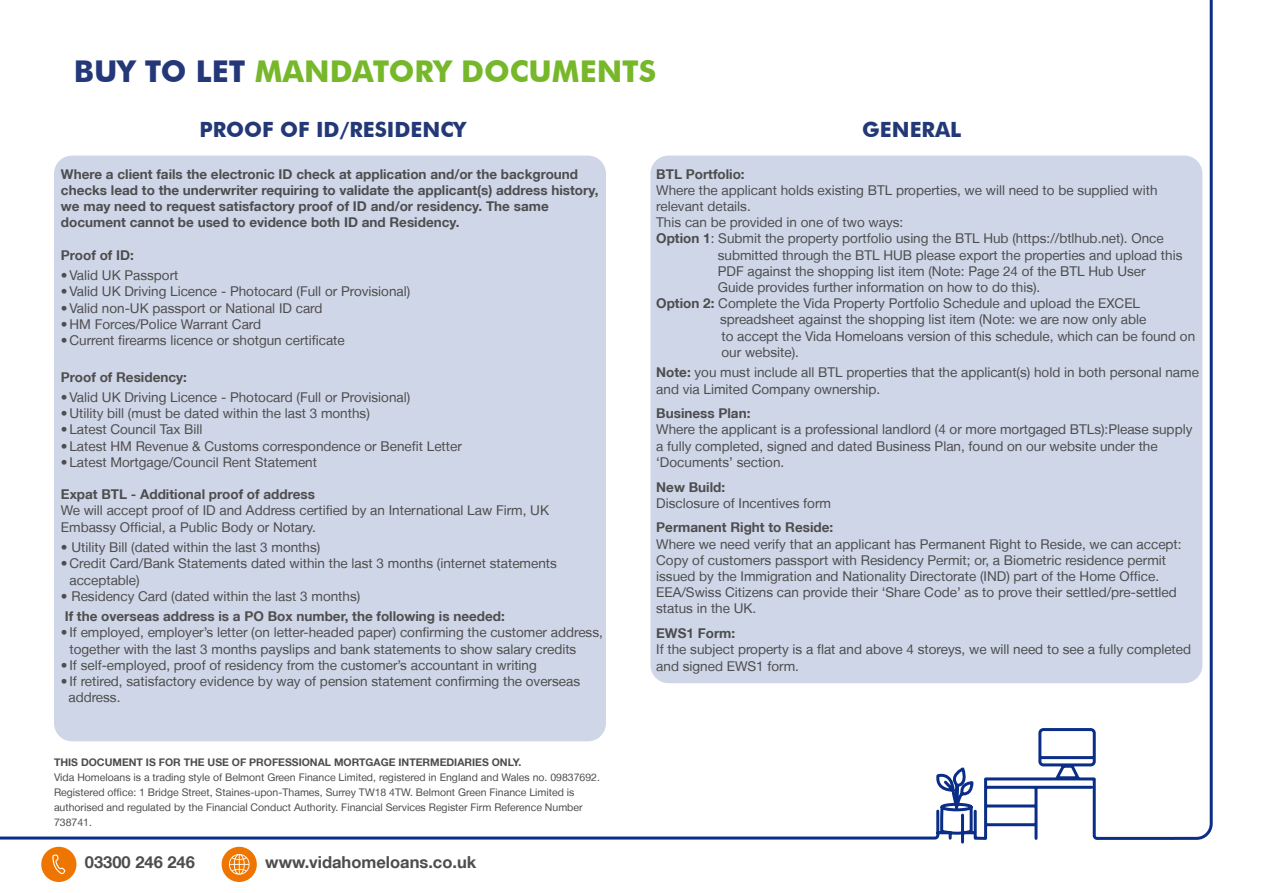
<style>
.page{position:relative;width:1263px;height:893px;background:#fff}
.page>*{position:absolute;margin:0;border:0;box-sizing:border-box;transform-origin:0 0}
.t1{font:700 30px "Futura BT";color:#76b82a}
.t2{font:700 21px "Futura BT";color:#233876}
.t3{font:700 16.5px "Helvetica Neue LT";color:#4d4d4d}
.t4{font:13.5px/16.2px "Helvetica Neue LT";color:#4d4d4e}
.t5{font:13.5px/16.2px "Helvetica Neue LT";color:#4f4d4d}
.t6{font:700 13.5px/16.2px "Helvetica Neue LT";color:#4d4d4e}
.t7{font:700 13.5px "Helvetica Neue LT";color:#4f4d4d}
.t8{font:10.5px/15px "Helvetica Neue LT";color:#4d4d4d}
.t9{font:700 10.5px "Helvetica Neue LT";color:#4d4d4d}
.s1{color:#243879}
.s2{font-weight:700}
</style>
<div class="page">
<div style="left:54px;top:156px;width:552px;height:585px;background:#ced6e7;border-radius:18px"></div>
<div style="left:650px;top:156px;width:552px;height:527px;background:#ced6e7;border-radius:18px"></div>
<svg style="left:1169px;top:0;width:44px;height:840px"></svg>
<svg style="left:0;top:615px;width:1175px;height:267px"></svg>
<h1 class="t1" style="left:74px;top:53px;width:584px"><span class="s1">BUY TO LET</span> MANDATORY DOCUMENTS</h1>
<h2 class="t2" style="left:199px;top:117px;width:268px">PROOF OF ID/RESIDENCY</h2>
<h2 class="t2" style="left:862px;top:117px;width:101px">GENERAL</h2>
<p class="t6" style="left:61px;top:165px;width:539px">Where a client fails the electronic ID check at application and/or the background checks lead to the underwriter requiring to validate the applicant(s) address history, we may need to request satisfactory proof of ID and/or residency. The same document cannot be used to evidence both ID and Residency.</p>
<p class="t7" style="left:61px;top:246px;width:74px">Proof of ID:</p>
<p class="t5" style="left:61px;top:267px;width:119px">•Valid UK Passport</p>
<p class="t5" style="left:61px;top:283px;width:351px">•Valid UK Driving Licence - Photocard (Full or Provisional)</p>
<p class="t5" style="left:61px;top:299px;width:263px">•Valid non-UK passport or National ID card</p>
<p class="t5" style="left:61px;top:316px;width:202px">• HM Forces/Police Warrant Card</p>
<p class="t5" style="left:61px;top:332px;width:285px">• Current firearms licence or shotgun certificate</p>
<p class="t7" style="left:61px;top:368px;width:127px">Proof of Residency:</p>
<p class="t5" style="left:61px;top:389px;width:351px">•Valid UK Driving Licence - Photocard (Full or Provisional)</p>
<p class="t5" style="left:61px;top:405px;width:310px">•Utility bill (must be dated within the last 3 months)</p>
<p class="t5" style="left:61px;top:421px;width:143px">• Latest Council Tax Bill</p>
<p class="t5" style="left:61px;top:438px;width:402px">• Latest HM Revenue &amp; Customs correspondence or Benefit Letter</p>
<p class="t5" style="left:61px;top:454px;width:258px">• Latest Mortgage/Council Rent Statement</p>
<p class="t7" style="left:61px;top:486px;width:255px">Expat BTL - Additional proof of address</p>
<p class="t5" style="left:61px;top:502px;width:490px">We will accept proof of ID and Address certified by an International Law Firm, UK<br>Embassy Official, a Public Body or Notary.</p>
<p class="t5" style="left:61px;top:539px;width:261px">• Utility Bill (dated within the last 3 months)</p>
<p class="t5" style="left:69px;top:555px;width:489px;text-indent:-9px">• Credit Card/Bank Statements dated within the last 3 months (internet statements acceptable)</p>
<p class="t5" style="left:61px;top:588px;width:301px">• Residency Card (dated within the last 3 months)</p>
<p class="t7" style="left:65px;top:608px;width:442px">If the overseas address is a PO Box number, the following is needed:</p>
<p class="t5" style="left:69px;top:624px;width:535px;text-indent:-9px">• If employed, employer’s letter (on letter-headed paper) confirming the customer address, together with the last 3 months payslips and bank statements to show salary credits</p>
<p class="t5" style="left:61px;top:657px;width:477px">• If self-employed, proof of residency from the customer’s accountant in writing</p>
<p class="t5" style="left:68px;top:673px;width:513px;text-indent:-8px">• If retired, satisfactory evidence by way of pension statement confirming the overseas address.</p>
<p class="t9" style="left:54px;top:756px;width:469px">THIS DOCUMENT IS FOR THE USE OF PROFESSIONAL MORTGAGE INTERMEDIARIES ONLY.</p>
<p class="t8" style="left:54px;top:770px;width:547px">Vida Homeloans is a trading style of Belmont Green Finance Limited, registered in England and Wales no. 09837692.<br>Registered office: 1 Bridge Street, Staines-upon-Thames, Surrey TW18 4TW. Belmont Green Finance Limited is authorised and regulated by the Financial Conduct Authority. Financial Services Register Firm Reference Number 738741.</p>
<p class="t3" style="left:85px;top:852px;width:112px">03300 246 246</p>
<p class="t3" style="left:265px;top:852px;width:213px">www.vidahomeloans.co.uk</p>
<p class="t6" style="left:656px;top:165px;width:90px">BTL Portfolio:</p>
<p class="t4" style="left:656px;top:182px;width:503px">Where the applicant holds existing BTL properties, we will need to be supplied with</p>
<p class="t4" style="left:656px;top:198px;width:96px">relevant details.</p>
<p class="t4" style="left:656px;top:214px;width:249px">This can be provided in one of two ways:</p>
<p class="t4" style="left:656px;top:230px;width:509px"><span class="s2">Option 1</span>: Submit the property portfolio using the BTL Hub (https://btlhub.net). Once</p>
<p class="t4" style="left:718px;top:247px;width:466px">submitted through the BTL HUB please export the properties and upload this</p>
<p class="t4" style="left:718px;top:263px;width:429px">PDF against the shopping list item (Note: Page 24 of the BTL Hub User</p>
<p class="t4" style="left:718px;top:279px;width:324px">Guide provides further information on how to do this).</p>
<p class="t4" style="left:656px;top:295px;width:485px"><span class="s2">Option 2:</span> Complete the Vida Property Portfolio Schedule and upload the EXCEL</p>
<p class="t4" style="left:720px;top:311px;width:428px">spreadsheet against the shopping list item (Note: we are now only able</p>
<p class="t4" style="left:721px;top:328px;width:475px">to accept the Vida Homeloans version of this schedule, which can be found on</p>
<p class="t4" style="left:721px;top:344px;width:79px">our website).</p>
<p class="t4" style="left:656px;top:364px;width:544px"><span class="s2">Note:</span> you must include all BTL properties that the applicant(s) hold in both personal name and via Limited Company ownership.</p>
<p class="t6" style="left:656px;top:405px;width:96px">Business Plan:</p>
<p class="t4" style="left:656px;top:421px;width:538px">Where the applicant is a professional landlord (4 or more mortgaged BTLs):Please supply a fully completed, signed and dated Business Plan, found on our website under the ‘Documents’ section.</p>
<p class="t6" style="left:656px;top:478px;width:70px">New Build:</p>
<p class="t4" style="left:656px;top:495px;width:176px">Disclosure of Incentives form</p>
<p class="t6" style="left:656px;top:519px;width:178px">Permanent Right to Reside:</p>
<p class="t4" style="left:656px;top:536px;width:527px">Where we need verify that an applicant has Permanent Right to Reside, we can accept:<br>Copy of customers passport with Residency Permit; or, a Biometric residence permit issued by the Immigration and Nationality Directorate (IND) part of the Home Office.<br>EEA/Swiss Citizens can provide their ‘Share Code’ as to prove their settled/pre-settled status in the UK.</p>
<p class="t6" style="left:656px;top:625px;width:81px">EWS1 Form:</p>
<p class="t4" style="left:656px;top:641px;width:536px">If the subject property is a flat and above 4 storeys, we will need to see a fully completed and signed EWS1 form.</p>
</div>
